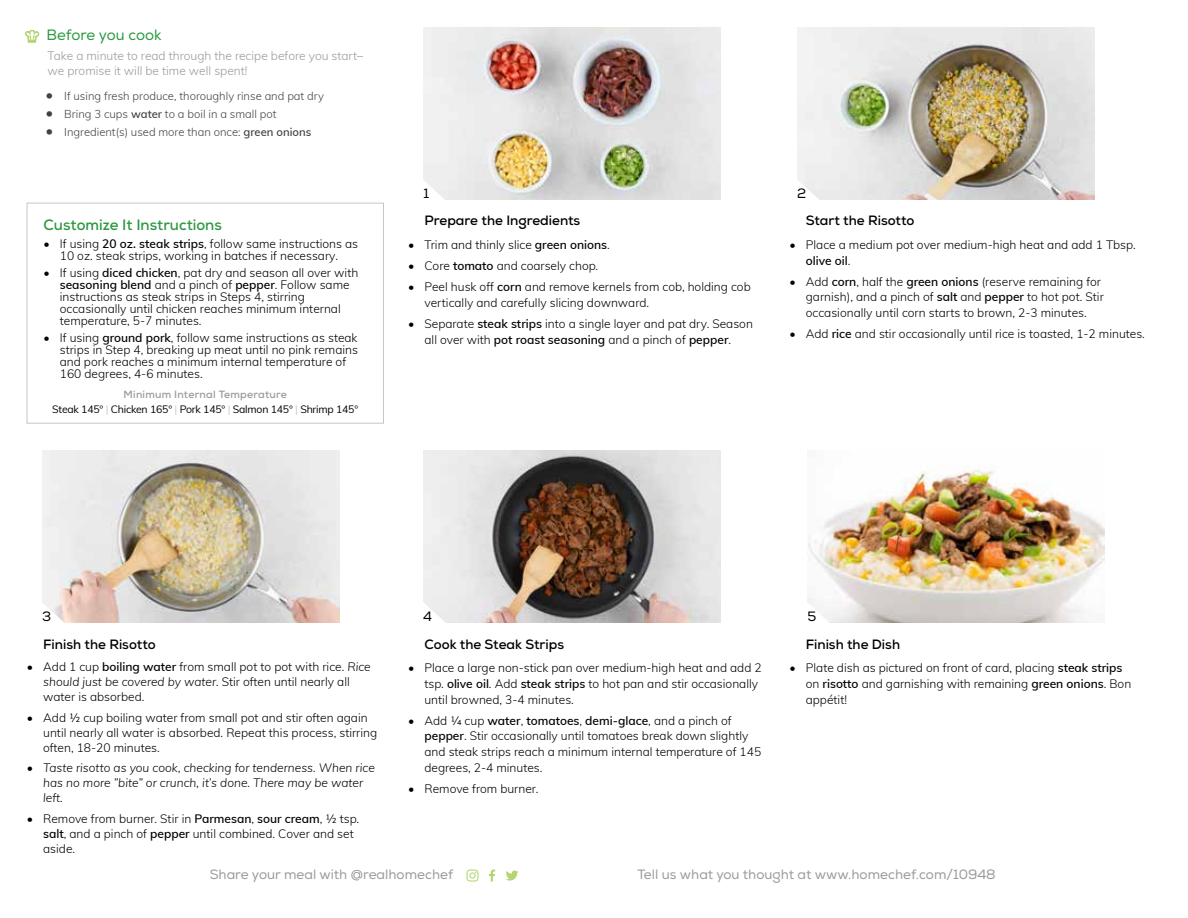
<style>
.page{position:relative;width:1188px;height:918px;background:#fff}
.page>*{position:absolute;margin:0;border:0;box-sizing:border-box;transform-origin:0 0}
.t1{font:700 15px "Nexa";color:#2c9942}
.t2{font:15px "Nexa";letter-spacing:-.005em;color:#2c9942}
.t3{font:700 13.5px "Nexa";color:#000}
.t4{font:13.5px "Nexa";color:#9a9a9a}
.t5{font:13.5px "Nexa";color:#000}
.t6{font:300 12px/15.8px "Muli";color:#000}
.t7{font:italic 300 12px/15px "Muli";color:#000}
.t8{font:300 12px/15px "Muli";color:#9a9a9a}
.t9{font:300 11.25px "Muli";color:#414241}
.t10{font:10.5px "Muli";letter-spacing:-.02em;color:#000}
.t11{font:700 10.5px "Nexa";letter-spacing:.02em;color:#9a9a9a}
.s1{font-size:15px}
.s2{font-weight:600}
.s3{color:#c7c6c5}
.s4{font-style:italic}
.s5{font-style:normal}
</style>
<div class="page">
<div style="left:27px;top:203px;width:357px;height:221px;border:1px solid #c7c6c5"></div>
<svg style="left:25px;top:30px;width:14px;height:12px"></svg>
<svg style="left:489px;top:870px;width:6px;height:12px"></svg>
<svg style="left:466px;top:870px;width:13px;height:12px"></svg>
<svg style="left:506px;top:871px;width:12px;height:10px"></svg>
<img style="left:42px;top:450px;width:297px;height:173px">
<img style="left:423px;top:450px;width:297px;height:173px">
<img style="left:423px;top:27px;width:297px;height:173px">
<img style="left:808px;top:467px;width:297px;height:156px">
<img style="left:797px;top:27px;width:297px;height:173px">
<svg style="left:423px;top:178px;width:24px;height:22px"></svg>
<svg style="left:797px;top:178px;width:24px;height:22px"></svg>
<svg style="left:42px;top:601px;width:24px;height:22px"></svg>
<svg style="left:423px;top:601px;width:24px;height:22px"></svg>
<svg style="left:807px;top:601px;width:24px;height:22px"></svg>
<p class="t2" style="left:46px;top:26px;width:117px">Before you cook</p>
<p class="t8" style="left:48px;top:47px;width:317px">Take a minute to read through the recipe before you start– we promise it will be time well spent!</p>
<p class="t9" style="left:45px;top:88px;width:280px"><span class="s1">•</span> If using fresh produce, thoroughly rinse and pat dry</p>
<p class="t9" style="left:45px;top:106px;width:233px"><span class="s1">•</span> Bring 3 cups <span class="s2">water</span> to a boil in a small pot</p>
<p class="t9" style="left:45px;top:124px;width:267px"><span class="s1">•</span> Ingredient(s) used more than once: <span class="s2">green onions</span></p>
<p class="t1" style="left:44px;top:215px;width:180px">Customize It Instructions</p>
<p class="t6" style="left:44px;top:237px;width:316px;line-height:12px;text-align:center">• If using <span class="s2">20 oz. steak strips</span>, follow same instructions as<br>10 oz. steak strips, working in batches if necessary.</p>
<p class="t6" style="left:60px;top:266px;width:300px;line-height:12px;text-indent:-16px">• If using <span class="s2">diced chicken</span>, pat dry and season all over with <span class="s2">seasoning blend</span> and a pinch of <span class="s2">pepper</span>. Follow same instructions as steak strips in Steps 4, stirring occasionally until chicken reaches minimum internal temperature, 5-7 minutes.</p>
<p class="t6" style="left:60px;top:332px;width:300px;line-height:12px;text-indent:-16px">• If using <span class="s2">ground pork</span>, follow same instructions as steak strips in Step 4, breaking up meat until no pink remains and pork reaches a minimum internal temperature of 160 degrees, 4-6 minutes.</p>
<p class="t11" style="left:124px;top:387px;width:165px">Minimum Internal Temperature</p>
<p class="t10" style="left:52px;top:401px;width:308px">Steak 145° <span class="s3">|</span> Chicken 165° <span class="s3">|</span> Pork 145° <span class="s3">|</span> Salmon 145° <span class="s3">|</span> Shrimp 145°</p>
<p class="t5" style="left:423px;top:185px;width:7px">1</p>
<p class="t3" style="left:425px;top:212px;width:157px">Prepare the Ingredients</p>
<p class="t6" style="left:408px;top:236px;width:203px">• Trim and thinly slice <span class="s2">green onions</span>.</p>
<p class="t6" style="left:408px;top:257px;width:191px">• Core <span class="s2">tomato</span> and coarsely chop.</p>
<p class="t6" style="left:425px;top:278px;width:328px;text-indent:-16px">• Peel husk off <span class="s2">corn</span> and remove kernels from cob, holding cob vertically and carefully slicing downward.</p>
<p class="t6" style="left:408px;top:315px;width:346px;text-align:center">• Separate <span class="s2">steak strips</span> into a single layer and pat dry. Season all over with <span class="s2">pot roast seasoning</span> and a pinch of <span class="s2">pepper</span>.</p>
<p class="t5" style="left:797px;top:185px;width:11px">2</p>
<p class="t3" style="left:806px;top:212px;width:110px">Start the Risotto</p>
<p class="t6" style="left:806px;top:236px;width:331px;text-indent:-16px">• Place a medium pot over medium-high heat and add 1 Tbsp. <span class="s2">olive oil</span>.</p>
<p class="t6" style="left:806px;top:273px;width:300px;text-indent:-16px">• Add <span class="s2">corn</span>, half the <span class="s2">green onions</span> (reserve remaining for garnish), and a pinch of <span class="s2">salt</span> and <span class="s2">pepper</span> to hot pot. Stir occasionally until corn starts to brown, 2-3 minutes.</p>
<p class="t6" style="left:790px;top:326px;width:357px">• Add <span class="s2">rice</span> and stir occasionally until rice is toasted, 1-2 minutes.</p>
<p class="t5" style="left:42px;top:608px;width:11px">3</p>
<p class="t5" style="left:423px;top:608px;width:10px">4</p>
<p class="t5" style="left:808px;top:608px;width:10px">5</p>
<p class="t3" style="left:43px;top:636px;width:114px">Finish the Risotto</p>
<p class="t6" style="left:43px;top:659px;width:329px;line-height:15px;text-indent:-16px">• Add 1 cup <span class="s2">boiling water</span> from small pot to pot with rice. <span class="s4">Rice should just be covered by water.</span> Stir often until nearly all water is absorbed.</p>
<p class="t6" style="left:43px;top:709px;width:336px;line-height:15px;text-indent:-16px">• Add ½ cup boiling water from small pot and stir often again until nearly all water is absorbed. Repeat this process, stirring often, 18-20 minutes.</p>
<p class="t7" style="left:43px;top:760px;width:333px;text-indent:-16px"><span class="s5">•</span> Taste risotto as you cook, checking for tenderness. When rice has no more ”bite” or crunch, it’s done. There may be water left.</p>
<p class="t6" style="left:43px;top:810px;width:318px;line-height:15px;text-indent:-16px">• Remove from burner. Stir in <span class="s2">Parmesan</span>, <span class="s2">sour cream</span>, ½ tsp. <span class="s2">salt</span>, and a pinch of <span class="s2">pepper</span> until combined. Cover and set aside.</p>
<p class="t3" style="left:424px;top:635px;width:141px">Cook the Steak Strips</p>
<p class="t6" style="left:424px;top:659px;width:339px;text-indent:-16px">• Place a large non-stick pan over medium-high heat and add 2 tsp. <span class="s2">olive oil</span>. Add <span class="s2">steak strips</span> to hot pan and stir occasionally until browned, 3-4 minutes.</p>
<p class="t6" style="left:424px;top:712px;width:338px;text-indent:-16px">• Add ¼ cup <span class="s2">water</span>, <span class="s2">tomatoes</span>, <span class="s2">demi-glace</span>, and a pinch of <span class="s2">pepper</span>. Stir occasionally until tomatoes break down slightly and steak strips reach a minimum internal temperature of 145 degrees, 2-4 minutes.</p>
<p class="t6" style="left:408px;top:780px;width:132px">• Remove from burner.</p>
<p class="t3" style="left:806px;top:635px;width:96px">Finish the Dish</p>
<p class="t6" style="left:806px;top:659px;width:327px;text-indent:-16px">• Plate dish as pictured on front of card, placing <span class="s2">steak strips </span>on <span class="s2">risotto</span> and garnishing with remaining <span class="s2">green onions</span>. Bon appétit!</p>
<p class="t4" style="left:210px;top:867px;width:245px">Share your meal with @realhomechef</p>
<p class="t4" style="left:638px;top:867px;width:360px">Tell us what you thought at www.homechef.com/10948</p>
</div>
